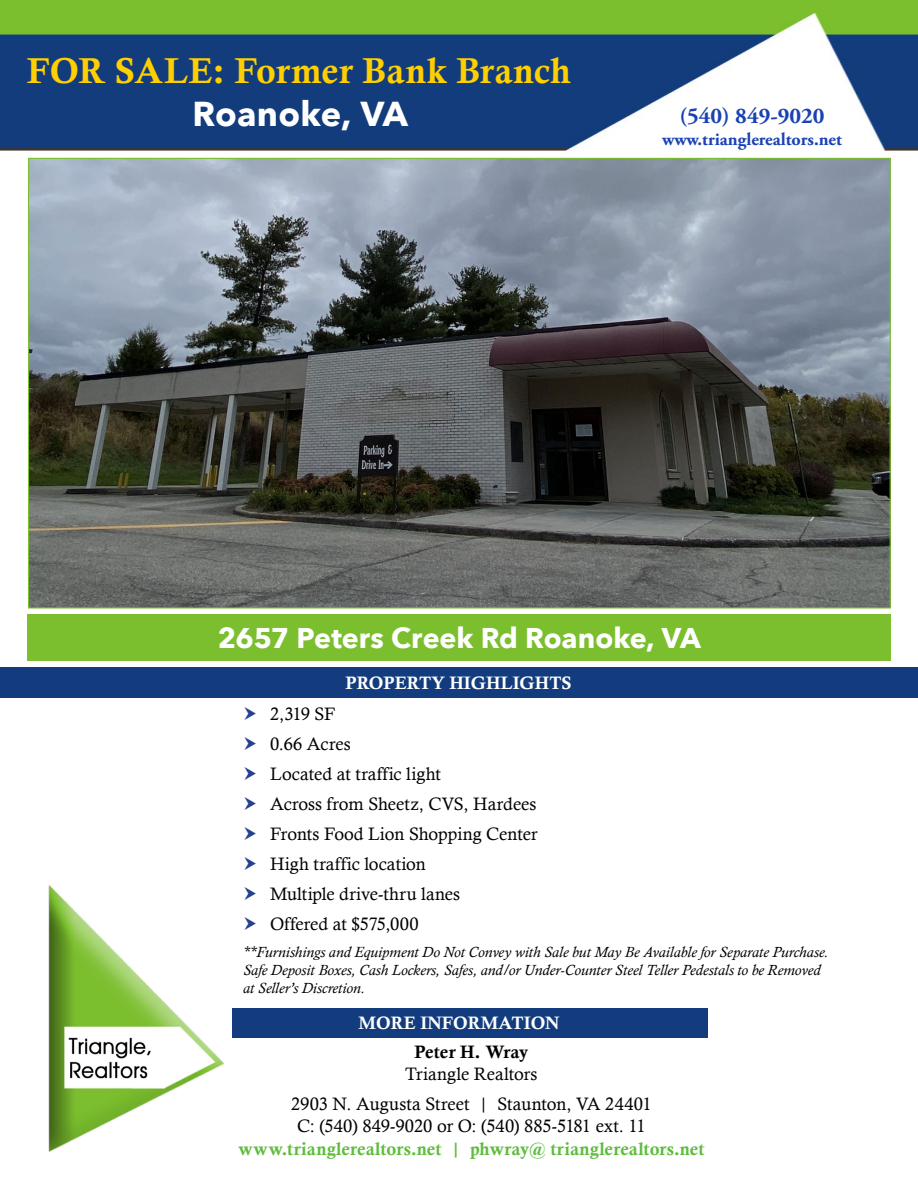
<style>
.page{position:relative;width:918px;height:1188px;background:#fff}
.page>*{position:absolute;margin:0;border:0;box-sizing:border-box;transform-origin:0 0}
.t1{font:36px "Calis MT Bol";letter-spacing:.005em;color:#ffcf00}
.t2{font:700 34.5px "Avenir Next";letter-spacing:.005em;color:#fff}
.t3{font:700 28.5px "Avenir Next";color:#fff}
.t4{font:700 22.5px "Adobe Garamond Pro";color:#1a42b3}
.t5{font:18px/30px "Calisto";color:#000;text-align:center}
.t6{font:18px "Calis MT Bol";letter-spacing:.01em;color:#5ebc3c}
.t7{font:18px "Calis MT Bol";color:#fff}
.t8{font:700 18px "Adobe Garamond Pro";color:#1a42b3}
.t9{font:18px "Calis MT Bol";color:#000}
.t10{font:italic 15px/18px "Calisto";letter-spacing:.005em;color:#000}
</style>
<div class="page">
<img style="left:0;top:0;width:918px;height:668px">
<img style="left:48px;top:885px;width:176px;height:267px">
<div style="left:232px;top:1008px;width:476px;height:30px;background:#123c7d"></div>
<div style="left:0;top:668px;width:918px;height:30px;background:#123c7d"></div>
<div style="left:27px;top:615px;width:864px;height:46px;background:#7bbf2e"></div>
<img style="left:30px;top:160px;width:859px;height:447px">
<h1 class="t1" style="left:27px;top:50px;width:545px">FOR SALE: Former Bank Branch</h1>
<h2 class="t2" style="left:192px;top:84px;width:217px">Roanoke, VA</h2>
<p class="t4" style="left:680px;top:103px;width:147px">(540) 849-9020</p>
<p class="t8" style="left:662px;top:128px;width:181px">www.trianglerealtors.net</p>
<h3 class="t3" style="left:218px;top:614px;width:485px">2657 Peters Creek Rd Roanoke, VA</h3>
<p class="t7" style="left:346px;top:672px;width:228px">PROPERTY HIGHLIGHTS</p>
<p class="t5" style="left:270px;top:699px;width:269px;text-align:left">2,319 SF<br>0.66 Acres<br>Located at traffic light<br>Across from Sheetz, CVS, Hardees<br>Fronts Food Lion Shopping Center<br>High traffic location<br>Multiple drive-thru lanes<br>Offered at $575,000</p>
<p class="t10" style="left:243px;top:943px;width:587px">**Furnishings and Equipment Do Not Convey with Sale but May Be Available for Separate Purchase.<br>Safe Deposit Boxes, Cash Lockers, Safes, and/or Under-Counter Steel Teller Pedestals to be Removed at Seller’s Discretion.</p>
<p class="t7" style="left:359px;top:1012px;width:203px">MORE INFORMATION</p>
<p class="t9" style="left:415px;top:1042px;width:115px">Peter H. Wray</p>
<p class="t5" style="left:291px;top:1059px;width:362px">Triangle Realtors<br>2903 N. Augusta Street | Staunton, VA 24401</p>
<p class="t5" style="left:297px;top:1111px;width:350px">C: (540) 849-9020 or O: (540) 885-5181 ext. 11</p>
<p class="t6" style="left:238px;top:1138px;width:468px">www.trianglerealtors.net | phwray@ trianglerealtors.net</p>
</div>
